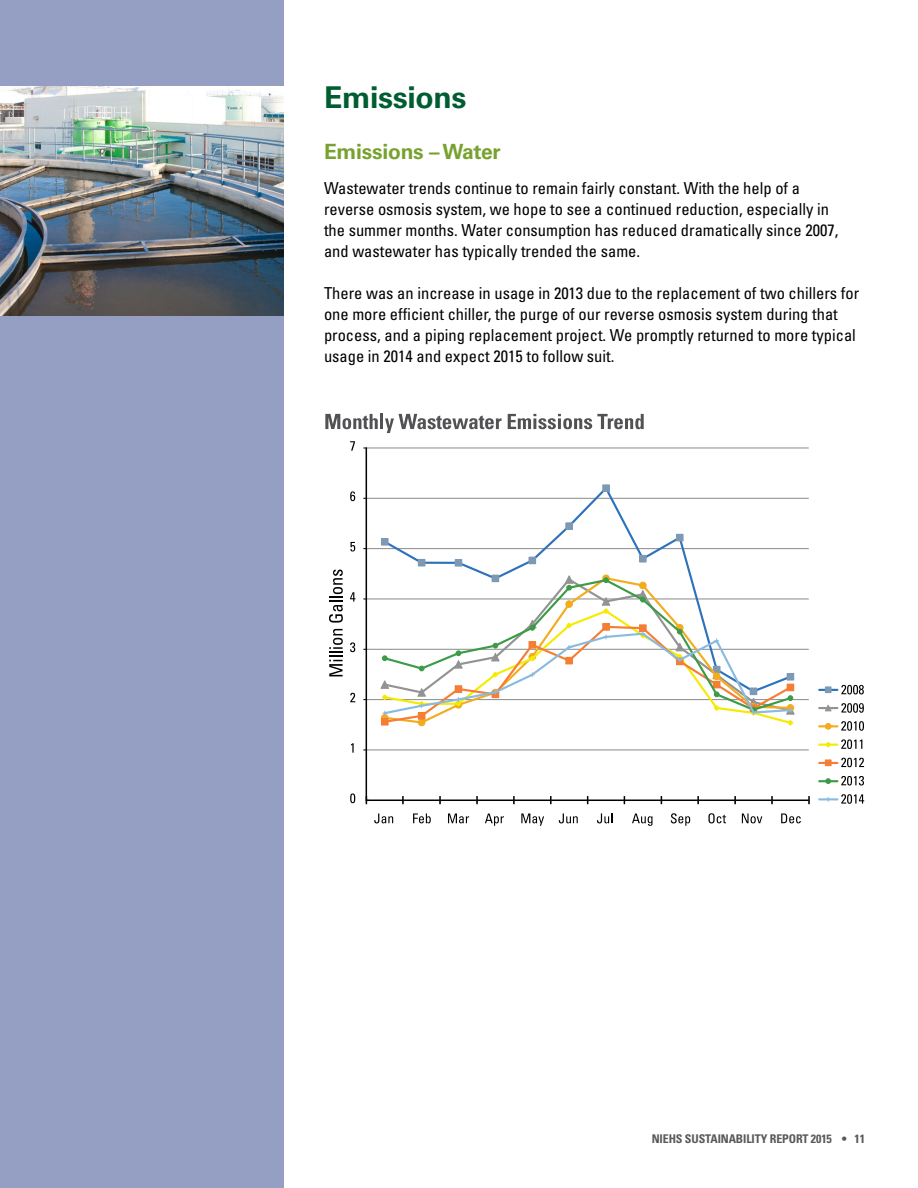
<style>
.page{position:relative;width:918px;height:1188px;background:#fff}
.page>*{position:absolute;margin:0;border:0;box-sizing:border-box;transform-origin:0 0}
.t1{font:700 30px "Univers LT Std";letter-spacing:-.01em;color:#005c31}
.t2{font:700 21px "Univers LT Std";letter-spacing:-.01em;color:#78a22f}
.t3{font:condensed 16.5px/21px "Univers LT Std";color:#000}
.t4{font:700 condensed 12px "Univers LT Std";letter-spacing:-.01em;color:#58595b}
</style>
<div class="page">
<div style="left:0;top:0;width:284px;height:1188px;background:#959fc3"></div>
<img style="left:0;top:86px;width:284px;height:230px">
<hr style="left:366px;top:448px;width:443px;height:1px;background:#8a8a8a">
<hr style="left:366px;top:498px;width:443px;height:1px;background:#8a8a8a">
<hr style="left:366px;top:548px;width:443px;height:1px;background:#8a8a8a">
<hr style="left:366px;top:599px;width:443px;height:1px;background:#8a8a8a">
<hr style="left:366px;top:649px;width:443px;height:1px;background:#8a8a8a">
<hr style="left:366px;top:699px;width:443px;height:1px;background:#8a8a8a">
<hr style="left:366px;top:750px;width:443px;height:1px;background:#8a8a8a">
<hr style="left:366px;top:448px;width:1px;height:352px;background:#000">
<hr style="left:366px;top:800px;width:443px;height:1px;background:#000">
<svg style="left:382px;top:491px;width:411px;height:84px"></svg>
<div style="left:381px;top:539px;width:7px;height:6px;background:#7d99b3"></div>
<div style="left:381px;top:538px;width:7px;height:7px;border:1px solid #7d99b3"></div>
<div style="left:418px;top:559px;width:7px;height:7px;background:#7d99b3"></div>
<div style="left:455px;top:560px;width:7px;height:6px;background:#7d99b3"></div>
<div style="left:455px;top:559px;width:7px;height:7px;border:1px solid #7d99b3"></div>
<div style="left:529px;top:557px;width:7px;height:7px;background:#7d99b3"></div>
<svg style="left:567px;top:524px;width:4px;height:4px"></svg>
<div style="left:565px;top:522px;width:8px;height:8px;border:1px solid #7d99b3"></div>
<svg style="left:604px;top:487px;width:4px;height:3px"></svg>
<div style="left:602px;top:485px;width:8px;height:7px;border:1px solid #7d99b3"></div>
<div style="left:640px;top:555px;width:6px;height:7px;background:#7d99b3"></div>
<div style="left:639px;top:555px;width:8px;height:7px;border:1px solid #7d99b3"></div>
<div style="left:676px;top:534px;width:7px;height:7px;background:#7d99b3"></div>
<svg style="left:380px;top:575px;width:415px;height:151px"></svg>
<svg style="left:350px;top:793px;width:5px;height:10px"></svg>
<svg style="left:351px;top:743px;width:3px;height:10px"></svg>
<svg style="left:350px;top:693px;width:5px;height:9px"></svg>
<svg style="left:350px;top:642px;width:5px;height:10px"></svg>
<svg style="left:350px;top:592px;width:5px;height:10px"></svg>
<svg style="left:350px;top:542px;width:5px;height:9px"></svg>
<svg style="left:350px;top:491px;width:5px;height:10px"></svg>
<svg style="left:350px;top:441px;width:5px;height:10px"></svg>
<svg style="left:329px;top:629px;width:14px;height:47px"></svg>
<svg style="left:329px;top:570px;width:14px;height:53px"></svg>
<svg style="left:325px;top:414px;width:53px;height:15px"></svg>
<hr style="left:380px;top:414px;width:3px;height:15px;background:#525255">
<svg style="left:385px;top:414px;width:117px;height:19px"></svg>
<svg style="left:508px;top:414px;width:136px;height:15px"></svg>
<svg style="left:819px;top:685px;width:45px;height:9px"></svg>
<svg style="left:819px;top:703px;width:45px;height:10px"></svg>
<svg style="left:819px;top:721px;width:45px;height:10px"></svg>
<svg style="left:819px;top:739px;width:43px;height:10px"></svg>
<svg style="left:819px;top:758px;width:45px;height:9px"></svg>
<svg style="left:819px;top:776px;width:45px;height:10px"></svg>
<svg style="left:819px;top:794px;width:45px;height:10px"></svg>
<svg style="left:374px;top:813px;width:19px;height:10px"></svg>
<svg style="left:413px;top:813px;width:18px;height:10px"></svg>
<svg style="left:448px;top:813px;width:21px;height:10px"></svg>
<svg style="left:485px;top:813px;width:19px;height:13px"></svg>
<svg style="left:521px;top:813px;width:23px;height:13px"></svg>
<svg style="left:559px;top:813px;width:19px;height:10px"></svg>
<svg style="left:597px;top:813px;width:15px;height:10px"></svg>
<svg style="left:632px;top:813px;width:20px;height:13px"></svg>
<svg style="left:671px;top:813px;width:19px;height:13px"></svg>
<svg style="left:708px;top:813px;width:18px;height:10px"></svg>
<svg style="left:742px;top:813px;width:20px;height:10px"></svg>
<svg style="left:781px;top:813px;width:20px;height:10px"></svg>
<svg style="left:402px;top:796px;width:2px;height:8px"></svg>
<svg style="left:439px;top:796px;width:2px;height:8px"></svg>
<svg style="left:476px;top:796px;width:2px;height:8px"></svg>
<svg style="left:513px;top:796px;width:2px;height:8px"></svg>
<svg style="left:550px;top:796px;width:2px;height:8px"></svg>
<svg style="left:697px;top:796px;width:2px;height:8px"></svg>
<svg style="left:734px;top:796px;width:2px;height:8px"></svg>
<svg style="left:771px;top:796px;width:2px;height:8px"></svg>
<svg style="left:808px;top:796px;width:2px;height:8px"></svg>
<h1 class="t1" style="left:324px;top:80px;width:144px">Emissions</h1>
<h2 class="t2" style="left:324px;top:139px;width:178px">Emissions – Water</h2>
<p class="t3" style="left:324px;top:177px;width:478px">Wastewater trends continue to remain fairly constant. With the help of a</p>
<p class="t3" style="left:324px;top:198px;width:506px">reverse osmosis system, we hope to see a continued reduction, especially in</p>
<p class="t3" style="left:324px;top:219px;width:516px">the summer months. Water consumption has reduced dramatically since 2007, and wastewater has typically trended the same.</p>
<p class="t3" style="left:324px;top:282px;width:537px">There was an increase in usage in 2013 due to the replacement of two chillers for one more efficient chiller, the purge of our reverse osmosis system during that process, and a piping replacement project. We promptly returned to more typical usage in 2014 and expect 2015 to follow suit.</p>
<p class="t4" style="left:652px;top:1131px;width:215px">NIEHS SUSTAINABILITY REPORT 2015 • 11</p>
</div>
